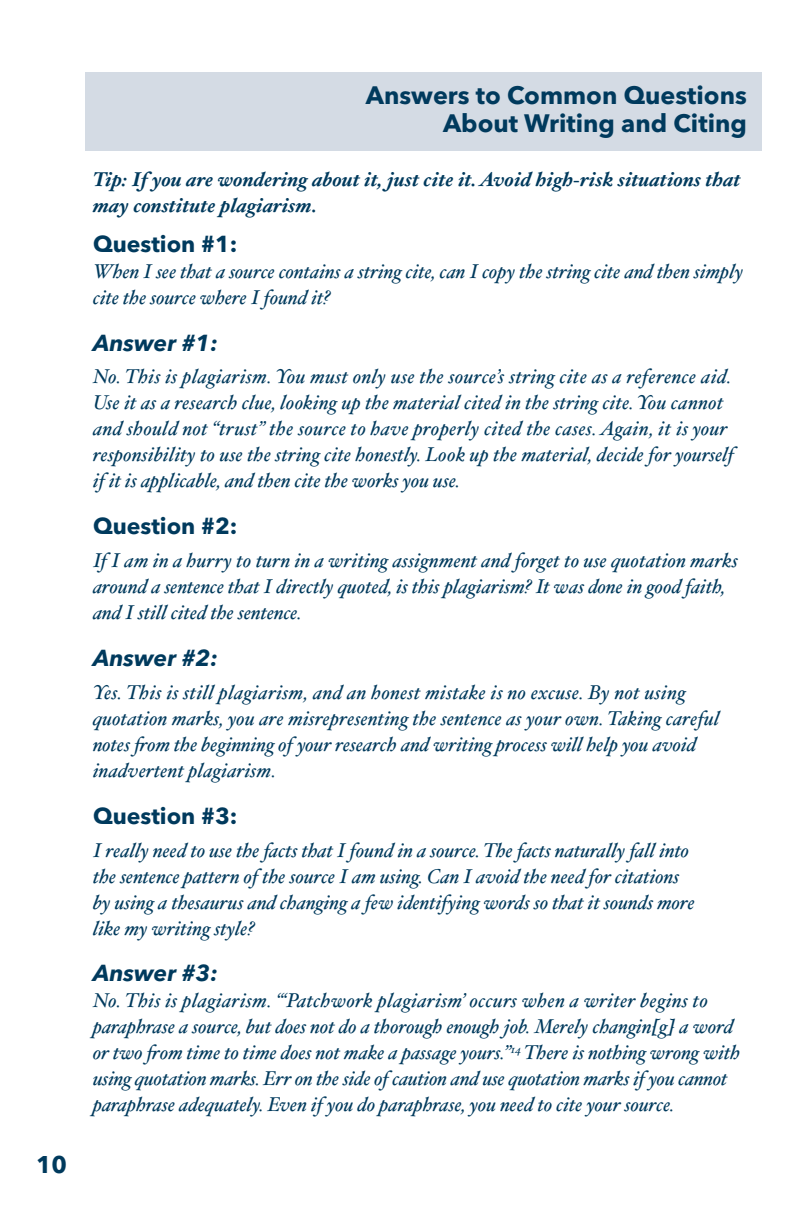
<style>
.page{position:relative;width:792px;height:1224px;background:#fff}
.page>*{position:absolute;margin:0;border:0;box-sizing:border-box;transform-origin:0 0}
.t1{font:700 25px/28px "Avenir Next LT Pro";color:#003a5d;text-align:right}
.t2{font:700 24px "Avenir Next LT Pro";color:#003a5d}
.t3{font:700 23px "Avenir Next LT Pro";color:#003a5d}
.t4{font:italic 700 23px "Avenir Next LT Pro";color:#003a5d}
.t5{font:italic 20px/26px "Hoefler Txt";color:#003a5d}
.t6{font:italic 700 20px/26px "Hoefler Txt";color:#003a5d}
</style>
<div class="page">
<div style="left:85px;top:72px;width:677px;height:78px;background:#d4dbe4"></div>
<p class="t2" style="left:36px;top:1150px;width:33px">10</p>
<p class="t1" style="left:366px;top:81px;width:383px">Answers to Common Questions<br>About Writing and Citing</p>
<p class="t6" style="left:93px;top:166px;width:649px">Tip: If you are wondering about it, just cite it. Avoid high-risk situations that may constitute plagiarism.</p>
<p class="t3" style="left:93px;top:230px;width:146px">Question #1:</p>
<p class="t5" style="left:93px;top:258px;width:652px">When I see that a source contains a string cite, can I copy the string cite and then simply cite the source where I found it?</p>
<p class="t4" style="left:93px;top:329px;width:127px">Answer #1:</p>
<p class="t5" style="left:93px;top:364px;width:643px">No. This is plagiarism. You must only use the source’s string cite as a reference aid.<br>Use it as a research clue, looking up the material cited in the string cite. You cannot and should not “trust” the source to have properly cited the cases. Again, it is your responsibility to use the string cite honestly. Look up the material, decide for yourself if it is applicable, and then cite the works you use.</p>
<p class="t3" style="left:93px;top:512px;width:146px">Question #2:</p>
<p class="t5" style="left:93px;top:547px;width:647px">If I am in a hurry to turn in a writing assignment and forget to use quotation marks around a sentence that I directly quoted, is this plagiarism? It was done in good faith, and I still cited the sentence.</p>
<p class="t4" style="left:93px;top:644px;width:127px">Answer #2:</p>
<p class="t5" style="left:93px;top:679px;width:628px">Yes. This is still plagiarism, and an honest mistake is no excuse. By not using quotation marks, you are misrepresenting the sentence as your own. Taking careful notes from the beginning of your research and writing process will help you avoid inadvertent plagiarism.</p>
<p class="t3" style="left:93px;top:802px;width:146px">Question #3:</p>
<p class="t5" style="left:93px;top:837px;width:603px">I really need to use the facts that I found in a source. The facts naturally fall into the sentence pattern of the source I am using. Can I avoid the need for citations by using a thesaurus and changing a few identifying words so that it sounds more like my writing style?</p>
<p class="t4" style="left:93px;top:959px;width:127px">Answer #3:</p>
<p class="t5" style="left:93px;top:987px;width:649px">No. This is plagiarism. “‘Patchwork plagiarism’ occurs when a writer begins to paraphrase a source, but does not do a thorough enough job. Merely changin[g] a word or two from time to time does not make a passage yours.”<sup>14</sup> There is nothing wrong with using quotation marks. Err on the side of caution and use quotation marks if you cannot paraphrase adequately. Even if you do paraphrase, you need to cite your source.</p>
</div>
